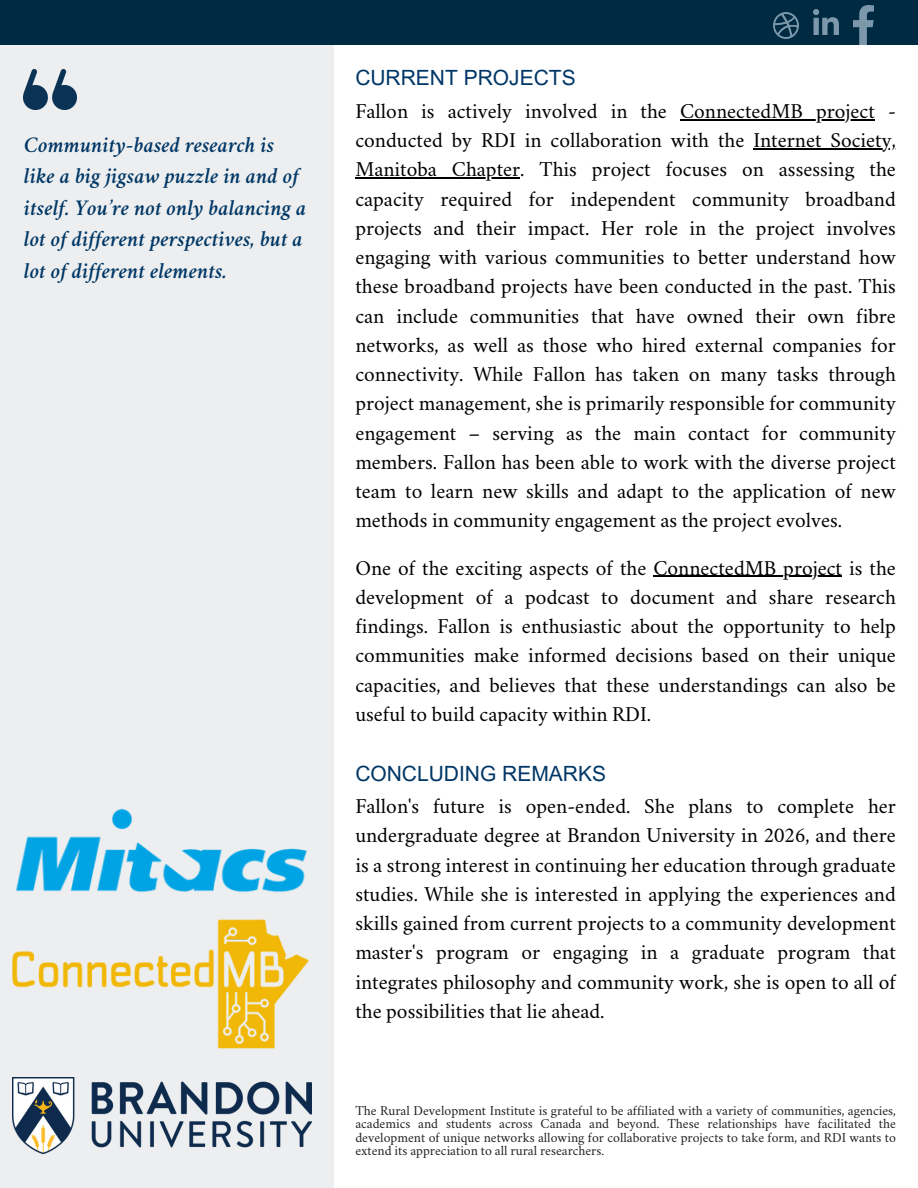
<style>
.page{position:relative;width:918px;height:1188px;background:#fff}
.page>*{position:absolute;margin:0;border:0;box-sizing:border-box;transform-origin:0 0}
.t1{font:italic 600 22.5px/31.5px "Crimson";color:#003766}
.t2{font:21px/29.2px "Crimson";color:#000;text-align:justify}
.t3{font:21px "Arial MT Pro";color:#003766}
.t4{font:13.5px/13.5px "Crimson";color:#242323;text-align:justify}
</style>
<div class="page">
<div style="left:0;top:0;width:333px;height:1188px;background:#eceeef"></div>
<div style="left:0;top:0;width:918px;height:44px;background:#002942"></div>
<img style="left:773px;top:12px;width:26px;height:26px">
<img style="left:854px;top:6px;width:20px;height:38px">
<img style="left:814px;top:9px;width:24px;height:25px">
<hr style="left:680px;top:119px;width:195px;height:1px;background:#000">
<hr style="left:753px;top:148px;width:143px;height:1px;background:#000">
<hr style="left:355px;top:178px;width:165px;height:1px;background:#000">
<hr style="left:653px;top:576px;width:189px;height:1px;background:#000">
<img style="left:24px;top:69px;width:53px;height:41px">
<img style="left:12px;top:1078px;width:300px;height:75px">
<img style="left:15px;top:808px;width:293px;height:84px">
<img style="left:12px;top:919px;width:297px;height:130px">
<h1 class="t1" style="left:24px;top:131px;width:284px">Community-based research is like a big jigsaw puzzle in and of itself. You’re not only balancing a lot of different perspectives, but a lot of different elements.</h1>
<p class="t3" style="left:355px;top:70px;width:222px">CURRENT PROJECTS</p>
<p class="t2" style="left:355px;top:98px;width:542px">Fallon is actively involved in the ConnectedMB project - conducted by RDI in collaboration with the Internet Society, Manitoba Chapter. This project focuses on assessing the capacity required for independent community broadband projects and their impact. Her role in the project involves engaging with various communities to better understand how these broadband projects have been conducted in the past. This can include communities that have owned their own fibre networks, as well as those who hired external companies for connectivity. While Fallon has taken on many tasks through project management, she is primarily responsible for community engagement – serving as the main contact for community members. Fallon has been able to work with the diverse project team to learn new skills and adapt to the application of new methods in community engagement as the project evolves.</p>
<p class="t2" style="left:355px;top:555px;width:542px">One of the exciting aspects of the ConnectedMB project is the development of a podcast to document and share research findings. Fallon is enthusiastic about the opportunity to help communities make informed decisions based on their unique capacities, and believes that these understandings can also be useful to build capacity within RDI.</p>
<p class="t3" style="left:355px;top:765px;width:252px">CONCLUDING REMARKS</p>
<p class="t2" style="left:355px;top:794px;width:542px">Fallon's future is open-ended. She plans to complete her undergraduate degree at Brandon University in 2026, and there is a strong interest in continuing her education through graduate studies. While she is interested in applying the experiences and skills gained from current projects to a community development master's program or engaging in a graduate program that integrates philosophy and community work, she is open to all of the possibilities that lie ahead.</p>
<p class="t4" style="left:355px;top:1105px;width:542px">The Rural Development Institute is grateful to be affiliated with a variety of communities, agencies, academics and students across Canada and beyond. These relationships have facilitated the development of unique networks allowing for collaborative projects to take form, and RDI wants to extend its appreciation to all rural researchers.</p>
</div>
